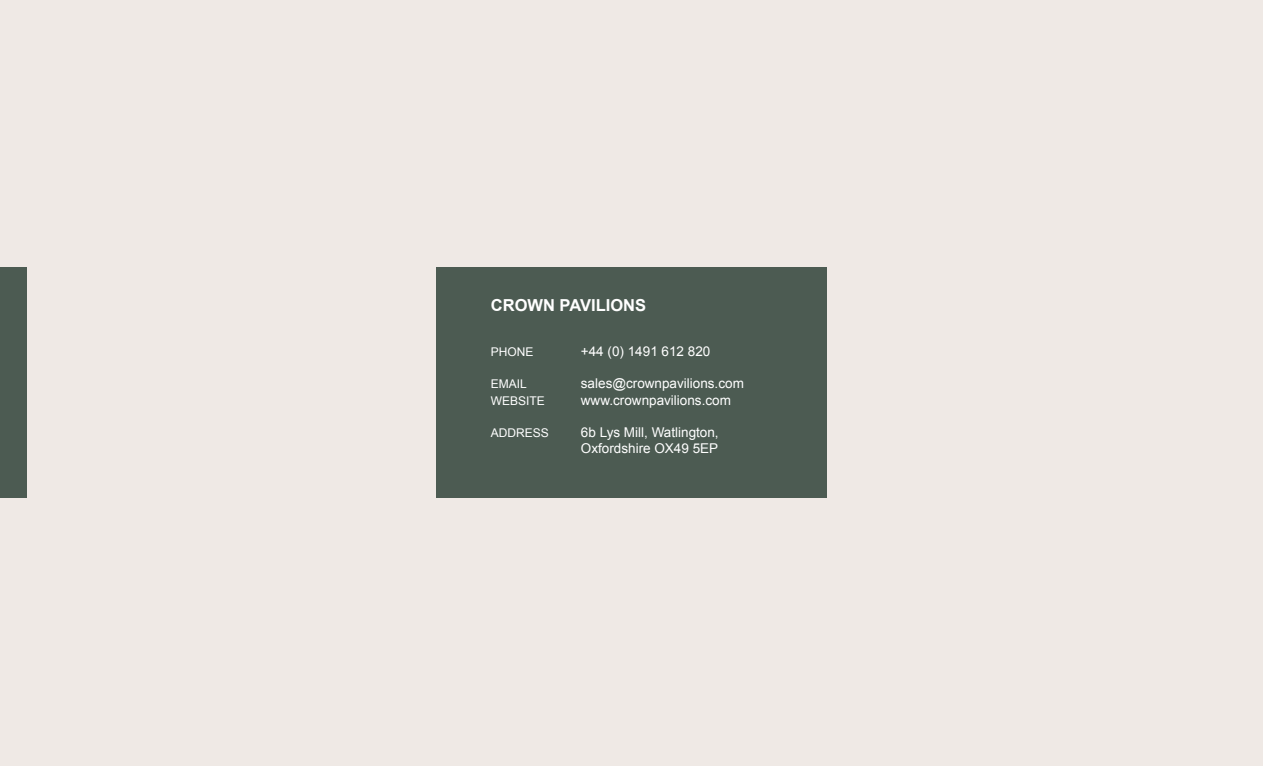
<style>
.page{position:relative;width:1263px;height:766px;background:#fff}
.page>*{position:absolute;margin:0;border:0;box-sizing:border-box;transform-origin:0 0}
.t1{font:700 16.5px "Arial";color:#fff}
.t2{font:13.5px/16.2px "Arial";color:#fff}
.t3{font:12px "Arial";color:#fff}
</style>
<div class="page">
<div style="left:0;top:0;width:1263px;height:765px;background:#efe9e5"></div>
<div style="left:0;top:267px;width:26px;height:231px;background:#4c5b52"></div>
<div style="left:436px;top:267px;width:390px;height:231px;background:#4c5b52"></div>
<p class="t1" style="left:491px;top:294px;width:157px">CROWN PAVILIONS</p>
<p class="t3" style="left:491px;top:344px;width:44px">PHONE</p>
<p class="t2" style="left:581px;top:343px;width:131px">+44 (0) 1491 612 820</p>
<p class="t3" style="left:491px;top:376px;width:38px">EMAIL</p>
<p class="t2" style="left:581px;top:375px;width:164px">sales@crownpavilions.com</p>
<p class="t3" style="left:491px;top:392px;width:56px">WEBSITE</p>
<p class="t2" style="left:581px;top:392px;width:152px">www.crownpavilions.com</p>
<p class="t3" style="left:491px;top:425px;width:60px">ADDRESS</p>
<p class="t2" style="left:581px;top:424px;width:139px">6b Lys Mill, Watlington,<br>Oxfordshire OX49 5EP</p>
</div>
